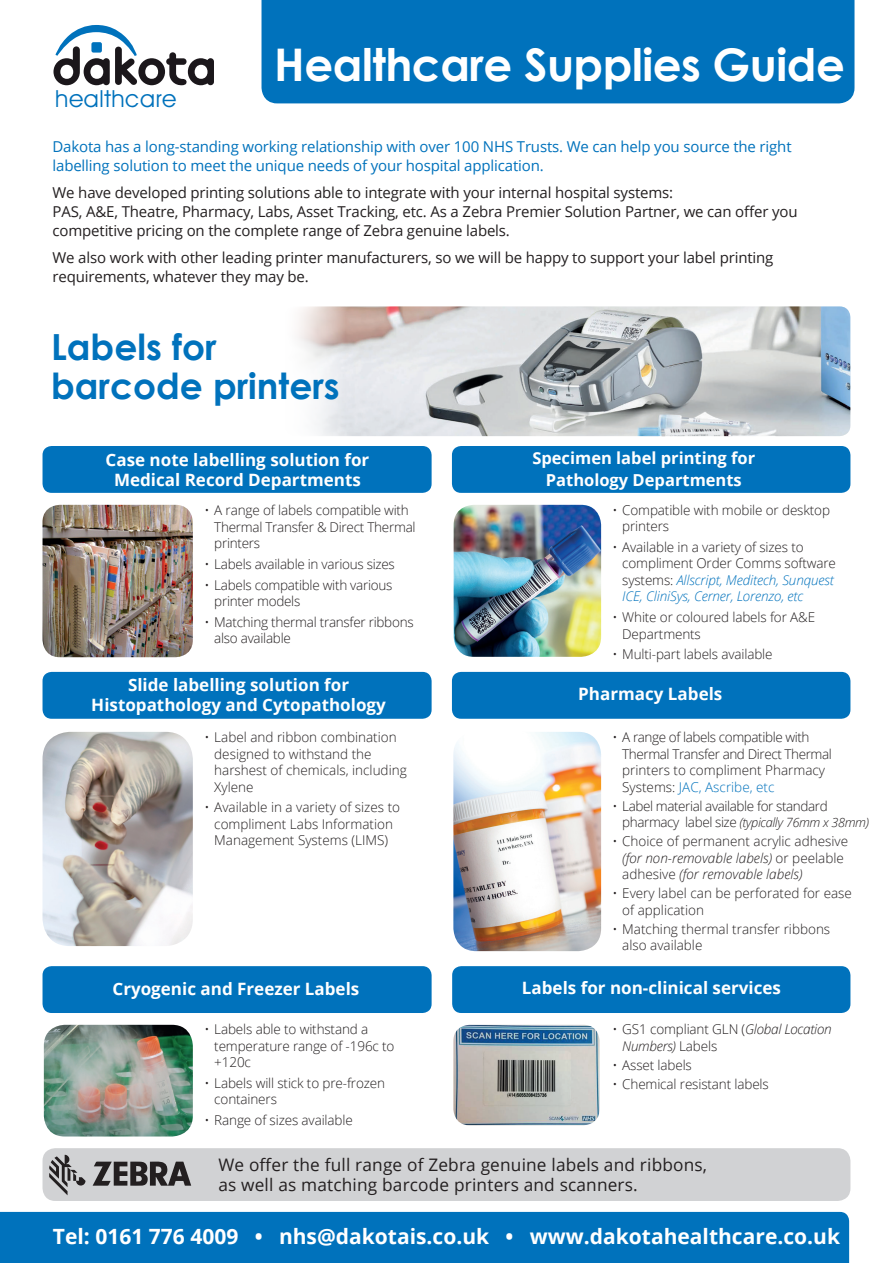
<style>
.page{position:relative;width:893px;height:1263px;background:#fff}
.page>*{position:absolute;margin:0;border:0;box-sizing:border-box;transform-origin:0 0}
.t1{font:700 45px "Century Gothic";letter-spacing:-.01em;color:#fff}
.t2{font:700 36px/39px "Century Gothic";color:#0072bc}
.t3{font:23.7px "Avant Guard Regular SWFTE";letter-spacing:.025em;color:#0072bc}
.t4{font:700 21px "Open Sans";color:#fff}
.t5{font:17.25px/19.5px "Open Sans";letter-spacing:.01em;color:#231f20}
.t6{font:700 16.95px/19.6px "Open Sans";color:#fff;text-align:center}
.t7{font:700 16.5px/21.5px "Open Sans";color:#fff;text-align:center}
.t8{font:15px/18.8px "Open Sans";letter-spacing:-.01em;color:#231f20}
.t9{font:15px/18.8px "Open Sans";letter-spacing:-.01em;color:#0072bc}
.t10{font:300 13.5px/16.5px "Open Sans";letter-spacing:-.01em;color:#231f20}
.t11{font:300 13.5px/16.5px "Open Sans";letter-spacing:-.03em;color:#231f20}
.t12{font:italic 300 12.75px "Open Sans";letter-spacing:-.03em;color:#231f20}
.s1{font-style:italic;color:#0072bc}
.s2{color:#0072bc}
.s3{font-style:normal;font-size:13.5px}
.s4{font-style:italic}
</style>
<div class="page">
<div style="left:43px;top:1148px;width:807px;height:53px;background:#d1d2d4;border-radius:13px"></div>
<div style="left:261px;top:0;width:593px;height:103px;background:#0072bc"></div>
<img style="left:298px;top:306px;width:552px;height:130px">
<svg style="left:54px;top:25px;width:160px;height:61px"></svg>
<div style="left:452px;top:966px;width:398px;height:47px;background:#0072bc;border-radius:9px"></div>
<div style="left:43px;top:966px;width:389px;height:47px;background:#0072bc;border-radius:9px"></div>
<div style="left:452px;top:672px;width:398px;height:47px;background:#0072bc;border-radius:9px"></div>
<div style="left:43px;top:672px;width:389px;height:47px;background:#0072bc;border-radius:9px"></div>
<div style="left:43px;top:446px;width:389px;height:47px;background:#0072bc;border-radius:9px"></div>
<div style="left:452px;top:446px;width:398px;height:47px;background:#0072bc;border-radius:9px"></div>
<div style="left:0;top:1212px;width:849px;height:51px;background:#0072bc"></div>
<svg style="left:93px;top:1161px;width:98px;height:25px"></svg>
<svg style="left:49px;top:1154px;width:37px;height:41px"></svg>
<img style="left:453px;top:1025px;width:147px;height:100px">
<img style="left:43px;top:732px;width:150px;height:214px">
<img style="left:453px;top:732px;width:148px;height:219px">
<img style="left:44px;top:1025px;width:149px;height:111px">
<img style="left:43px;top:505px;width:150px;height:152px">
<img style="left:454px;top:505px;width:147px;height:152px">
<h3 class="t3" style="left:55px;top:84px;width:123px">healthcare</h3>
<h1 class="t1" style="left:274px;top:31px;width:572px">Healthcare Supplies Guide</h1>
<p class="t9" style="left:53px;top:137px;width:741px">Dakota has a long-standing working relationship with over 100 NHS Trusts. We can help you source the right labelling solution to meet the unique needs of your hospital application.</p>
<p class="t8" style="left:53px;top:183px;width:747px">We have developed printing solutions able to integrate with your internal hospital systems:<br>PAS, A&amp;E, Theatre, Pharmacy, Labs, Asset Tracking, etc. As a Zebra Premier Solution Partner, we can offer you competitive pricing on the complete range of Zebra genuine labels.</p>
<p class="t8" style="left:53px;top:248px;width:722px">We also work with other leading printer manufacturers, so we will be happy to support your label printing requirements, whatever they may be.</p>
<h2 class="t2" style="left:51px;top:326px;width:290px">Labels for barcode printers</h2>
<p class="t6" style="left:106px;top:450px;width:265px">Case note labelling solution for<br>Medical Record Departments</p>
<p class="t7" style="left:532px;top:447px;width:224px">Specimen label printing for<br>Pathology Departments</p>
<p class="t10" style="left:214px;top:502px;width:203px;text-indent:-10px">• A range of labels compatible with<br>Thermal Transfer &amp; Direct Thermal printers</p>
<p class="t10" style="left:204px;top:555px;width:192px">• Labels available in various sizes</p>
<p class="t10" style="left:214px;top:576px;width:180px;text-indent:-10px">• Labels compatible with various printer models</p>
<p class="t10" style="left:214px;top:613px;width:201px;text-indent:-10px">• Matching thermal transfer ribbons also available</p>
<p class="t6" style="left:91px;top:675px;width:296px">Slide labelling solution for<br>Histopathology and Cytopathology</p>
<p class="t10" style="left:214px;top:729px;width:194px;text-indent:-10px">• Label and ribbon combination designed to withstand the harshest of chemicals, including<br>Xylene</p>
<p class="t10" style="left:204px;top:799px;width:197px;text-align:center">• Available in a variety of sizes to compliment Labs Information<br>Management Systems (LIMS)</p>
<p class="t10" style="left:622px;top:501px;width:209px;text-indent:-10px">• Compatible with mobile or desktop printers</p>
<p class="t10" style="left:622px;top:538px;width:215px;text-indent:-10px">• Available in a variety of sizes to compliment Order Comms software systems: <span class="s1">Allscript, Meditech, Sunquest ICE, CliniSys, Cerner, Lorenzo, etc</span></p>
<p class="t10" style="left:622px;top:608px;width:194px;text-indent:-10px">• White or coloured labels for A&amp;E<br>Departments</p>
<p class="t10" style="left:612px;top:646px;width:162px">• Multi-part labels available</p>
<p class="t6" style="left:578px;top:684px;width:146px">Pharmacy Labels</p>
<p class="t11" style="left:622px;top:729px;width:211px;text-indent:-10px">• A range of labels compatible with<br>Thermal Transfer and Direct Thermal printers to compliment Pharmacy<br>Systems: <span class="s2">JAC, Ascribe, etc</span></p>
<p class="t11" style="left:612px;top:797px;width:217px">• Label material available for standard</p>
<p class="t12" style="left:622px;top:814px;width:248px"><span class="s3">pharmacy label size</span> (typically 76mm x 38mm)</p>
<p class="t10" style="left:622px;top:833px;width:227px;text-indent:-10px">• Choice of permanent acrylic adhesive <span class="s4">(for non-removable labels)</span> or peelable adhesive <span class="s4">(for removable labels)</span></p>
<p class="t10" style="left:622px;top:885px;width:231px;text-indent:-10px">• Every label can be perforated for ease of application</p>
<p class="t10" style="left:622px;top:920px;width:209px;text-indent:-10px">• Matching thermal transfer ribbons also available</p>
<p class="t6" style="left:112px;top:978px;width:248px">Cryogenic and Freezer Labels</p>
<p class="t6" style="left:522px;top:977px;width:261px">Labels for non-clinical services</p>
<p class="t10" style="left:214px;top:1021px;width:182px;text-indent:-10px">• Labels able to withstand a temperature range of -196c to +120c</p>
<p class="t10" style="left:214px;top:1074px;width:172px;text-indent:-10px">• Labels will stick to pre-frozen containers</p>
<p class="t10" style="left:204px;top:1112px;width:150px">• Range of sizes available</p>
<p class="t10" style="left:622px;top:1021px;width:211px;text-indent:-10px">• GS1 compliant GLN (<span class="s4">Global Location<br>Numbers)</span> Labels</p>
<p class="t10" style="left:612px;top:1056px;width:81px">• Asset labels</p>
<p class="t10" style="left:612px;top:1075px;width:158px">• Chemical resistant labels</p>
<p class="t5" style="left:218px;top:1155px;width:490px">We offer the full range of Zebra genuine labels and ribbons, as well as matching barcode printers and scanners.</p>
<h3 class="t4" style="left:53px;top:1221px;width:788px">Tel: 0161 776 4009 • nhs@dakotais.co.uk • www.dakotahealthcare.co.uk</h3>
</div>
